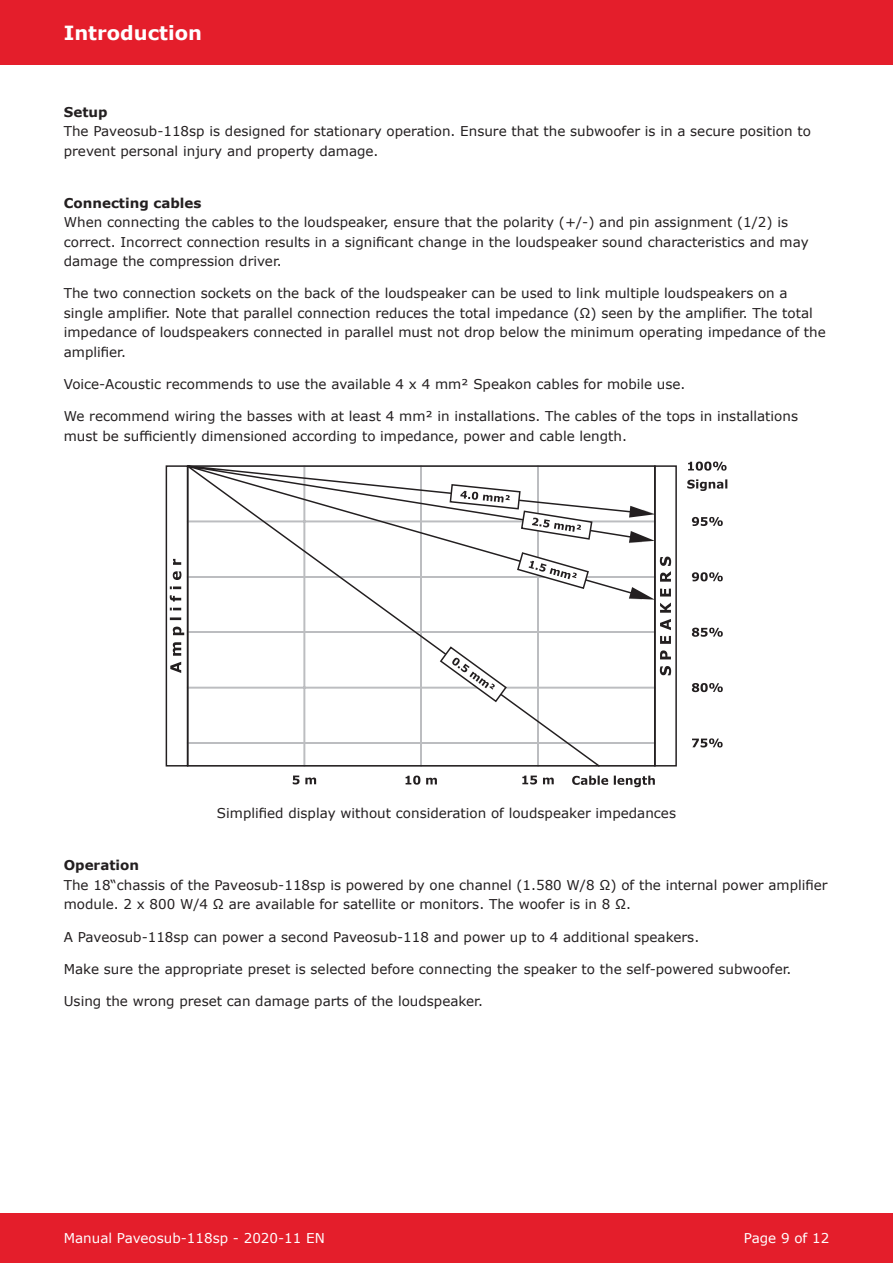
<style>
.page{position:relative;width:893px;height:1263px;background:#fff}
.page>*{position:absolute;margin:0;border:0;box-sizing:border-box;transform-origin:0 0}
.t1{font:700 19.5px "Verdana";color:#fff}
.t2{font:13.5px/19.5px "Verdana";color:#231f20}
.t3{font:13.5px "Verdana";color:#fff}
.t4{font:700 13.5px "Verdana";color:#231f20}
</style>
<div class="page">
<div style="left:0;top:0;width:893px;height:64px;background:#e41e2b"></div>
<div style="left:0;top:1212px;width:893px;height:51px;background:#e41e2b"></div>
<svg style="left:692px;top:517px;width:31px;height:9px"></svg>
<svg style="left:692px;top:572px;width:31px;height:9px"></svg>
<svg style="left:692px;top:628px;width:31px;height:9px"></svg>
<svg style="left:692px;top:683px;width:31px;height:9px"></svg>
<svg style="left:692px;top:738px;width:31px;height:9px"></svg>
<svg style="left:293px;top:775px;width:23px;height:9px"></svg>
<svg style="left:572px;top:776px;width:83px;height:11px"></svg>
<svg style="left:406px;top:775px;width:31px;height:10px"></svg>
<svg style="left:522px;top:775px;width:32px;height:9px"></svg>
<svg style="left:688px;top:462px;width:39px;height:9px"></svg>
<svg style="left:687px;top:479px;width:40px;height:12px"></svg>
<svg style="left:165px;top:465px;width:512px;height:302px"></svg>
<svg style="left:629px;top:506px;width:25px;height:12px"></svg>
<svg style="left:170px;top:559px;width:14px;height:114px"></svg>
<svg style="left:449px;top:483px;width:144px;height:58px"></svg>
<svg style="left:439px;top:645px;width:69px;height:58px"></svg>
<svg style="left:516px;top:551px;width:74px;height:39px"></svg>
<svg style="left:629px;top:531px;width:25px;height:12px"></svg>
<svg style="left:629px;top:557px;width:42px;height:118px"></svg>
<div style="left:187px;top:465px;width:469px;height:301px;border:1px solid #231f20"></div>
<h1 class="t1" style="left:64px;top:20px;width:140px">Introduction</h1>
<p class="t4" style="left:64px;top:102px;width:45px">Setup</p>
<p class="t2" style="left:64px;top:121px;width:749px">The Paveosub-118sp is designed for stationary operation. Ensure that the subwoofer is in a secure position to prevent personal injury and property damage.</p>
<p class="t4" style="left:64px;top:193px;width:139px">Connecting cables</p>
<p class="t2" style="left:64px;top:212px;width:746px">When connecting the cables to the loudspeaker, ensure that the polarity (+/-) and pin assignment (1/2) is correct. Incorrect connection results in a significant change in the loudspeaker sound characteristics and may damage the compression driver.</p>
<p class="t2" style="left:64px;top:284px;width:764px">The two connection sockets on the back of the loudspeaker can be used to link multiple loudspeakers on a single amplifier. Note that parallel connection reduces the total impedance (Ω) seen by the amplifier. The total impedance of loudspeakers connected in parallel must not drop below the minimum operating impedance of the amplifier.</p>
<p class="t2" style="left:64px;top:374px;width:623px">Voice-Acoustic recommends to use the available 4 x 4 mm² Speakon cables for mobile use.</p>
<p class="t2" style="left:64px;top:407px;width:736px">We recommend wiring the basses with at least 4 mm² in installations. The cables of the tops in installations must be sufficiently dimensioned according to impedance, power and cable length.</p>
<p class="t2" style="left:217px;top:803px;width:461px">Simplified display without consideration of loudspeaker impedances</p>
<p class="t4" style="left:64px;top:856px;width:77px">Operation</p>
<p class="t2" style="left:64px;top:875px;width:765px">The 18“chassis of the Paveosub-118sp is powered by one channel (1.580 W/8 Ω) of the internal power amplifier module. 2 x 800 W/4 Ω are available for satellite or monitors. The woofer is in 8 Ω.</p>
<p class="t2" style="left:64px;top:927px;width:637px">A Paveosub-118sp can power a second Paveosub-118 and power up to 4 additional speakers.</p>
<p class="t2" style="left:64px;top:959px;width:729px">Make sure the appropriate preset is selected before connecting the speaker to the self-powered subwoofer.</p>
<p class="t2" style="left:64px;top:991px;width:421px">Using the wrong preset can damage parts of the loudspeaker.</p>
<p class="t3" style="left:64px;top:1228px;width:263px">Manual Paveosub-118sp - 2020-11 EN</p>
<p class="t3" style="left:744px;top:1228px;width:87px">Page 9 of 12</p>
</div>
